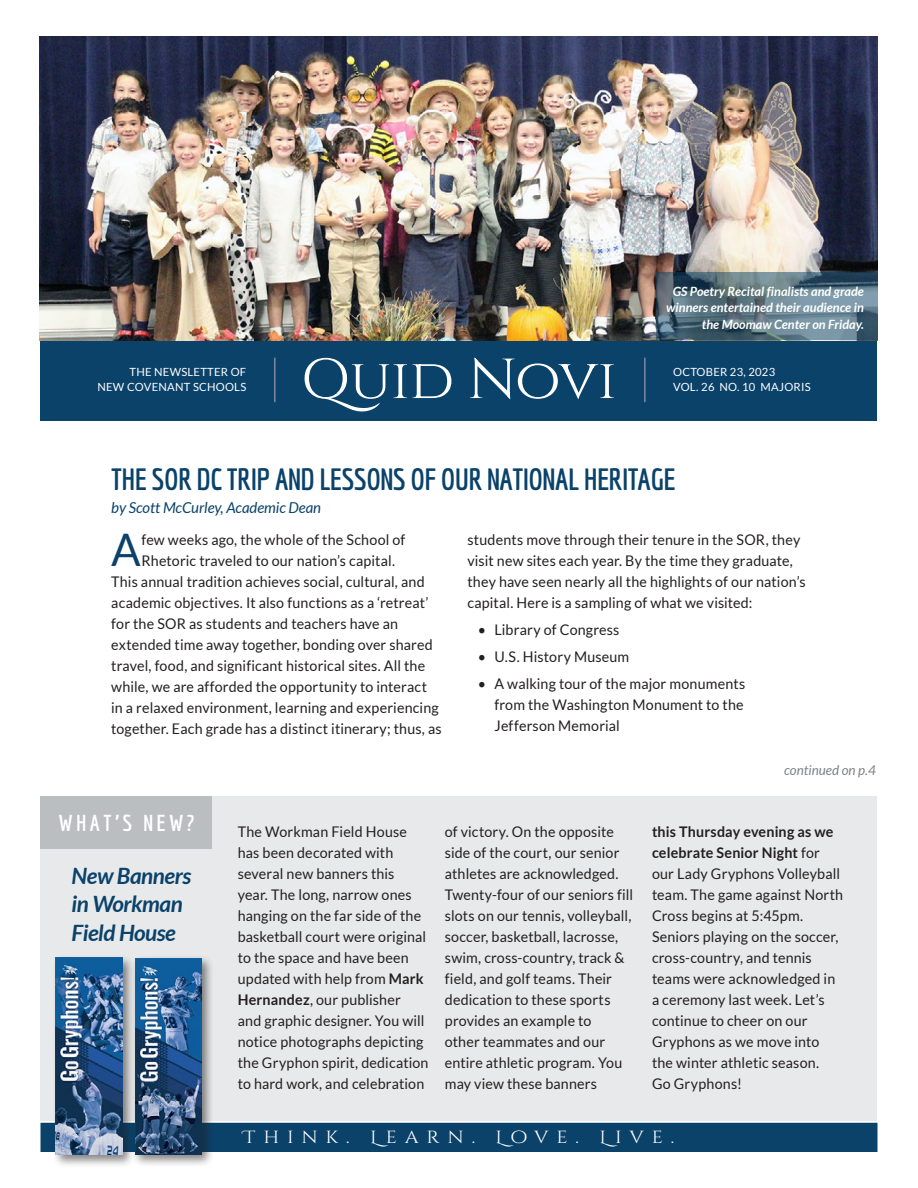
<style>
.page{position:relative;width:918px;height:1188px;background:#fff}
.page>*{position:absolute;margin:0;border:0;box-sizing:border-box;transform-origin:0 0}
.t1{font:56.25px "Cinzel";letter-spacing:-.015em;color:#fff;scale:1.05 1}
.QN_Body_Text_--_Main_Article_1st_Para{font:44.85px "Lato";color:#0a426a}
.QN_Article_Title_--_Economica_Bold{font:700 30px "Economica";letter-spacing:-.02em;color:#0a426a}
.QN_What_s_New_--_Title{font:italic 700 22.5px/28.5px "Lato";letter-spacing:-.02em;color:#0a426a}
.QN_What_s_New_--_Heading{font:700 22.5px "Economica";letter-spacing:.15em;color:#fff}
.t2{font:17.55px "Cinzel Decorative";letter-spacing:.4em;color:#fff;scale:1.11 1}
.QN_Byline{font:italic 15px "Lato";letter-spacing:-.005em;color:#0a426a}
.QN_Body_Text{font:14.7px/21px "Lato";letter-spacing:.01em;color:#231f20}
.QN_Body_Text_--_Main_Article_1st_Para-2{font:14.7px/21px "Lato";letter-spacing:.01em;color:#231f20}
.QN_Continued--Gray{font:italic 13.5px "Lato";color:#808285}
.QN_Caption--White{font:italic 700 12.75px/16.5px "Lato";color:#fff;text-align:right}
.QN_Title_Deck_--_Date_Issue{font:11.25px/15px "Lato";letter-spacing:.02em;color:#fff;text-align:right}
.s1{font-weight:700}
</style>
<div class="page">
<div style="left:40px;top:340px;width:838px;height:80px;background:#0a426a"></div>
<div style="left:42px;top:1124px;width:834px;height:26px;background:#0a426a"></div>
<div style="left:40px;top:1123px;width:838px;height:29px;border:3px solid #0a426a"></div>
<div style="left:40px;top:796px;width:838px;height:324px;background:#e8e9ea"></div>
<img style="left:40px;top:36px;width:837px;height:304px">
<hr style="left:274px;top:358px;width:2px;height:44px;background:#8189a4">
<hr style="left:644px;top:358px;width:2px;height:44px;background:#8189a4">
<div style="left:40px;top:796px;width:172px;height:53px;background:#bbbec1"></div>
<svg style="left:656px;top:273px;width:222px;height:67px;background:#5a7381"></svg>
<div style="left:52px;top:954px;width:83px;height:214px;background:#231f20;opacity:.55"></div>
<img style="left:56px;top:958px;width:66px;height:197px">
<div style="left:132px;top:955px;width:82px;height:212px;background:#231f20;opacity:.55"></div>
<img style="left:135px;top:958px;width:67px;height:196px">
<p class="QN_Caption--White" style="left:666px;top:283px;width:199px">GS Poetry Recital finalists and grade winners entertained their audience in the Moomaw Center on Friday.</p>
<h1 class="t1" style="left:301px;top:343px;width:302px">Quid Novi</h1>
<p class="QN_Title_Deck_--_Date_Issue" style="left:97px;top:364px;width:150px">THE NEWSLETTER OF<br>NEW COVENANT SCHOOLS</p>
<p class="QN_Title_Deck_--_Date_Issue" style="left:673px;top:364px;width:104px">OCTOBER 23, 2023</p>
<p class="QN_Title_Deck_--_Date_Issue" style="left:673px;top:379px;width:139px">VOL. 26 NO. 10 MAJORIS</p>
<p class="QN_Article_Title_--_Economica_Bold" style="left:111px;top:462px;width:566px">THE SOR DC TRIP AND LESSONS OF OUR NATIONAL HERITAGE</p>
<p class="QN_Byline" style="left:111px;top:499px;width:211px">by Scott McCurley, Academic Dean</p>
<p class="QN_Body_Text_--_Main_Article_1st_Para" style="left:111px;top:525px;width:31px">A</p>
<p class="QN_Body_Text_--_Main_Article_1st_Para-2" style="left:141px;top:529px;width:265px">few weeks ago, the whole of the School of</p>
<p class="QN_Body_Text_--_Main_Article_1st_Para-2" style="left:467px;top:529px;width:340px">students move through their tenure in the SOR, they visit new sites each year. By the time they graduate, they have seen nearly all the highlights of our nation’s capital. Here is a sampling of what we visited:</p>
<p class="QN_Body_Text" style="left:478px;top:619px;width:143px">• Library of Congress</p>
<p class="QN_Body_Text" style="left:478px;top:646px;width:153px">• U.S. History Museum</p>
<p class="QN_Body_Text" style="left:494px;top:673px;width:252px;text-align:justify;text-indent:-16px">• A walking tour of the major monuments from the Washington Monument to the Jefferson Memorial</p>
<p class="QN_Body_Text_--_Main_Article_1st_Para-2" style="left:141px;top:550px;width:255px">Rhetoric traveled to our nation’s capital.</p>
<p class="QN_Body_Text_--_Main_Article_1st_Para-2" style="left:111px;top:571px;width:315px">This annual tradition achieves social, cultural, and</p>
<p class="QN_Body_Text_--_Main_Article_1st_Para-2" style="left:111px;top:592px;width:319px">academic objectives. It also functions as a ‘retreat’</p>
<p class="QN_Body_Text_--_Main_Article_1st_Para-2" style="left:111px;top:613px;width:288px">for the SOR as students and teachers have an</p>
<p class="QN_Body_Text_--_Main_Article_1st_Para-2" style="left:111px;top:634px;width:323px">extended time away together, bonding over shared</p>
<p class="QN_Body_Text_--_Main_Article_1st_Para-2" style="left:111px;top:655px;width:316px">travel, food, and significant historical sites. All the</p>
<p class="QN_Body_Text_--_Main_Article_1st_Para-2" style="left:111px;top:676px;width:317px">while, we are afforded the opportunity to interact</p>
<p class="QN_Body_Text_--_Main_Article_1st_Para-2" style="left:111px;top:697px;width:329px">in a relaxed environment, learning and experiencing</p>
<p class="QN_Body_Text_--_Main_Article_1st_Para-2" style="left:111px;top:718px;width:332px">together. Each grade has a distinct itinerary; thus, as</p>
<p class="QN_What_s_New_--_Heading" style="left:58px;top:810px;width:138px">WHAT’S NEW?</p>
<p class="QN_What_s_New_--_Title" style="left:72px;top:862px;width:121px">New Banners in Workman<br>Field House</p>
<p class="QN_Continued--Gray" style="left:784px;top:763px;width:93px">continued on p.4</p>
<p class="QN_Body_Text" style="left:238px;top:821px;width:192px">The Workman Field House has been decorated with several new banners this<br>year. The long, narrow ones hanging on the far side of the basketball court were original to the space and have been updated with help from <span class="s1">Mark<br>Hernandez</span>, our publisher<br>and graphic designer. You will notice photographs depicting the Gryphon spirit, dedication to hard work, and celebration</p>
<p class="QN_Body_Text" style="left:445px;top:821px;width:190px">of victory. On the opposite side of the court, our senior athletes are acknowledged.<br>Twenty-four of our seniors fill slots on our tennis, volleyball, soccer, basketball, lacrosse, swim, cross-country, track &amp; field, and golf teams. Their dedication to these sports provides an example to<br>other teammates and our entire athletic program. You may view these banners</p>
<p class="QN_Body_Text" style="left:652px;top:821px;width:193px"><span class="s1">this Thursday evening as we celebrate Senior Night</span> for our Lady Gryphons Volleyball team. The game against North<br>Cross begins at 5:45pm.<br>Seniors playing on the soccer, cross-country, and tennis teams were acknowledged in a ceremony last week. Let’s continue to cheer on our<br>Gryphons as we move into the winter athletic season.<br>Go Gryphons!</p>
<p class="t2" style="left:244px;top:1127px;width:390px">Think. Learn. Love. Live.</p>
</div>
